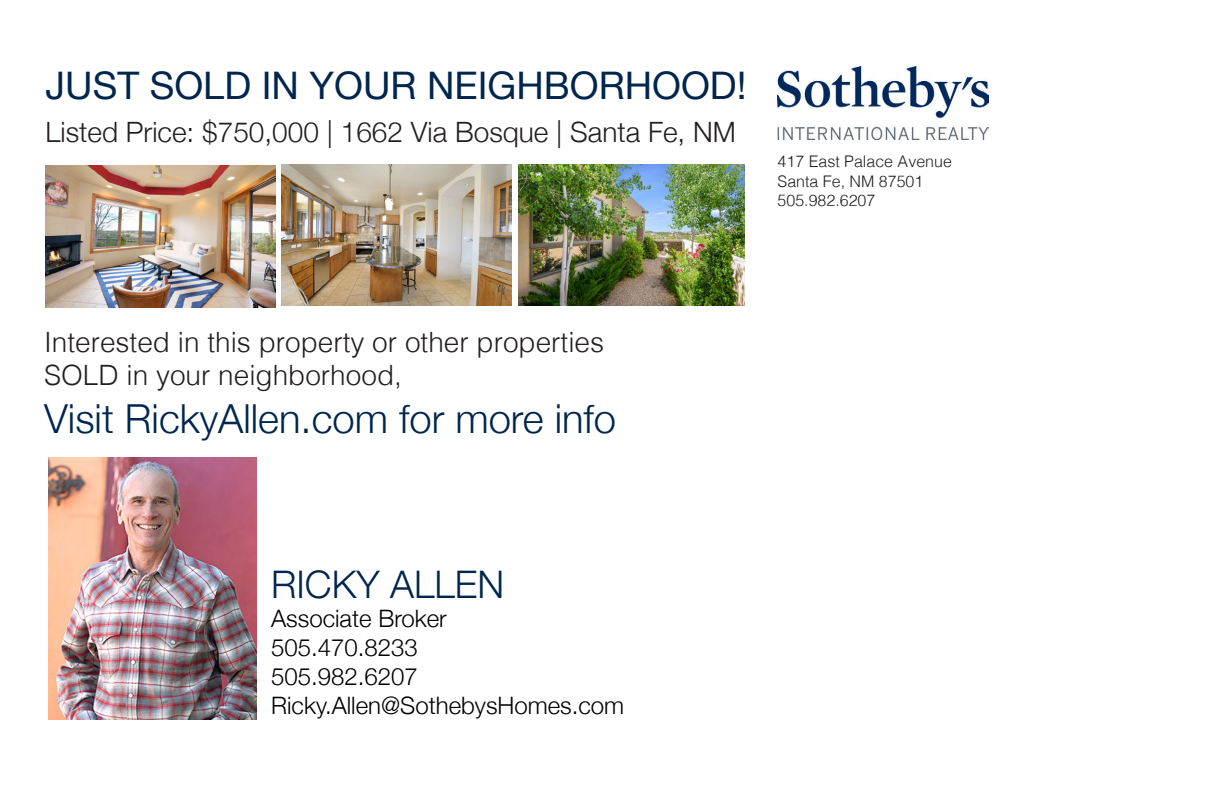
<style>
.page{position:relative;width:1224px;height:792px;background:#fff}
.page>*{position:absolute;margin:0;border:0;box-sizing:border-box;transform-origin:0 0}
.t1{font:300 40px "Helvetica Neue";color:#00264d}
.t2{font:38px "Helvetica Neue";color:#00264d}
.t3{font:300 38px "Helvetica Neue";color:#00264d}
.t4{font:300 28px "Helvetica";color:#231f20}
.t5{font:300 28px "Helvetica Neue";color:#231f20}
.t6{font:300 24px "Helvetica Neue";color:#000}
.t7{font:300 16px "Helvetica";color:#231f20}
</style>
<div class="page">
<img style="left:48px;top:458px;width:209px;height:262px">
<img style="left:778px;top:67px;width:211px;height:73px">
<img style="left:46px;top:166px;width:230px;height:141px">
<img style="left:281px;top:164px;width:231px;height:142px">
<img style="left:518px;top:164px;width:227px;height:142px">
<p class="t2" style="left:46px;top:58px;width:702px">JUST SOLD IN YOUR NEIGHBORHOOD!</p>
<p class="t5" style="left:46px;top:110px;width:692px">Listed Price: $750,000 | 1662 Via Bosque | Santa Fe, NM</p>
<p class="t7" style="left:778px;top:148px;width:176px">417 East Palace Avenue</p>
<p class="t7" style="left:778px;top:167px;width:147px">Santa Fe, NM 87501</p>
<p class="t7" style="left:778px;top:187px;width:99px">505.982.6207</p>
<p class="t4" style="left:44px;top:318px;width:562px">Interested in this property or other properties</p>
<p class="t4" style="left:44px;top:352px;width:359px">SOLD in your neighborhood,</p>
<p class="t1" style="left:44px;top:387px;width:574px">Visit RickyAllen.com for more info</p>
<p class="t3" style="left:271px;top:554px;width:234px">RICKY ALLEN</p>
<p class="t6" style="left:271px;top:599px;width:177px">Associate Broker</p>
<p class="t6" style="left:271px;top:628px;width:148px">505.470.8233</p>
<p class="t6" style="left:271px;top:657px;width:148px">505.982.6207</p>
<p class="t6" style="left:271px;top:686px;width:355px">Ricky.Allen@SothebysHomes.com</p>
</div>
